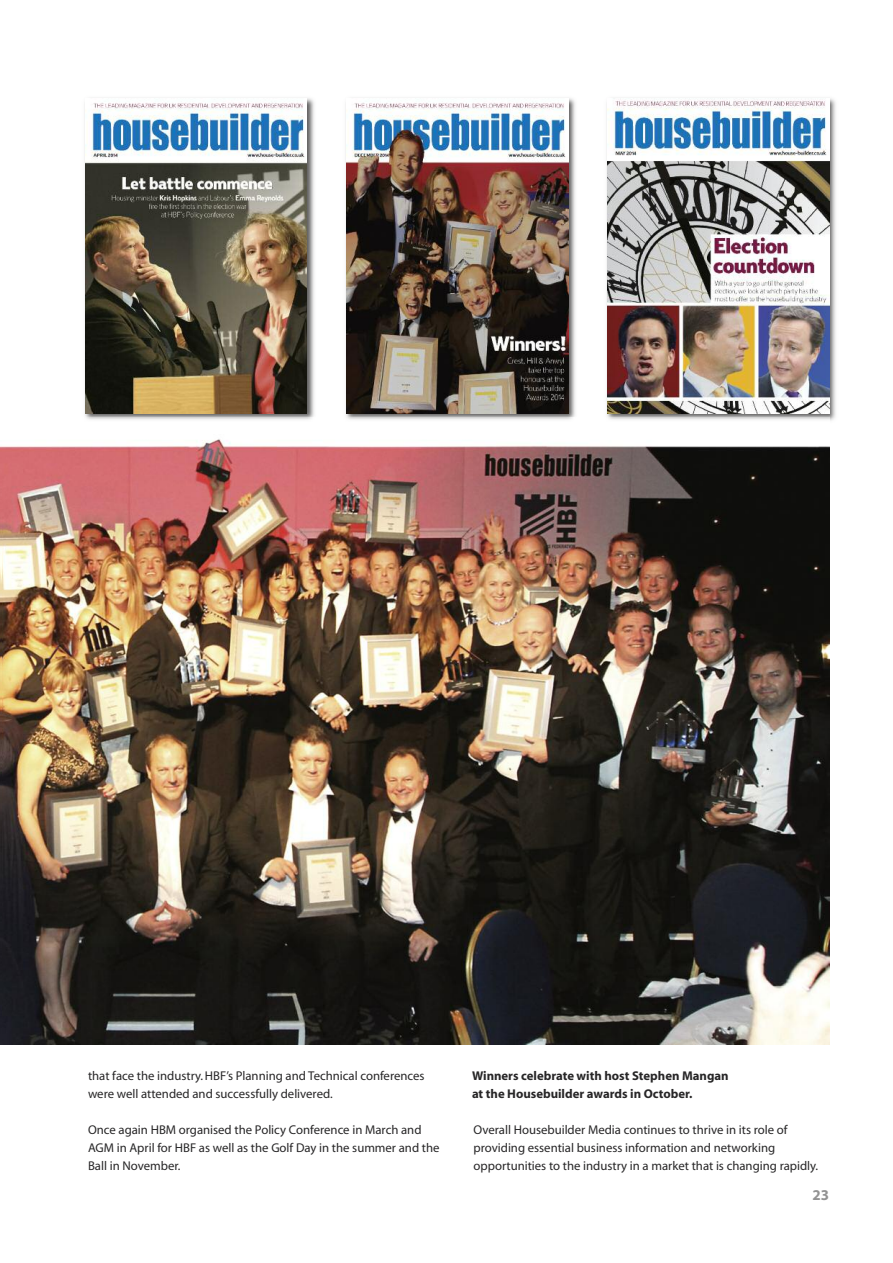
<style>
.page{position:relative;width:893px;height:1263px;background:#fff}
.page>*{position:absolute;margin:0;border:0;box-sizing:border-box;transform-origin:0 0}
.t1{font:700 15px "Myriad";color:#939393}
.t2{font:12.75px/18px "Myriad";color:#272627}
.t3{font:700 12.75px/18px "Myriad";color:#272627}
</style>
<div class="page">
<img style="left:1px;top:439px;width:828px;height:605px">
<img style="left:84px;top:98px;width:230px;height:322px">
<img style="left:85px;top:98px;width:222px;height:316px">
<img style="left:345px;top:98px;width:230px;height:322px">
<img style="left:346px;top:98px;width:222px;height:316px">
<img style="left:606px;top:98px;width:230px;height:323px">
<img style="left:607px;top:98px;width:222px;height:316px">
<p class="t2" style="left:88px;top:1068px;width:338px">that face the industry.HBF’s Planning and Technical conferences were well attended and successfully delivered.</p>
<p class="t2" style="left:88px;top:1122px;width:353px">Once again HBM organised the Policy Conference in March and<br>AGM in April for HBF as well as the Golf Day in the summer and the<br>Ball in November.</p>
<p class="t2" style="left:473px;top:1122px;width:346px">Overall Housebuilder Media continues to thrive in its role of providing essential business information and networking opportunities to the industry in a market that is changing rapidly.</p>
<p class="t3" style="left:472px;top:1068px;width:258px">Winners celebrate with host Stephen Mangan at the Housebuilder awards in October.</p>
<p class="t1" style="left:813px;top:1189px;width:18px">23</p>
</div>
